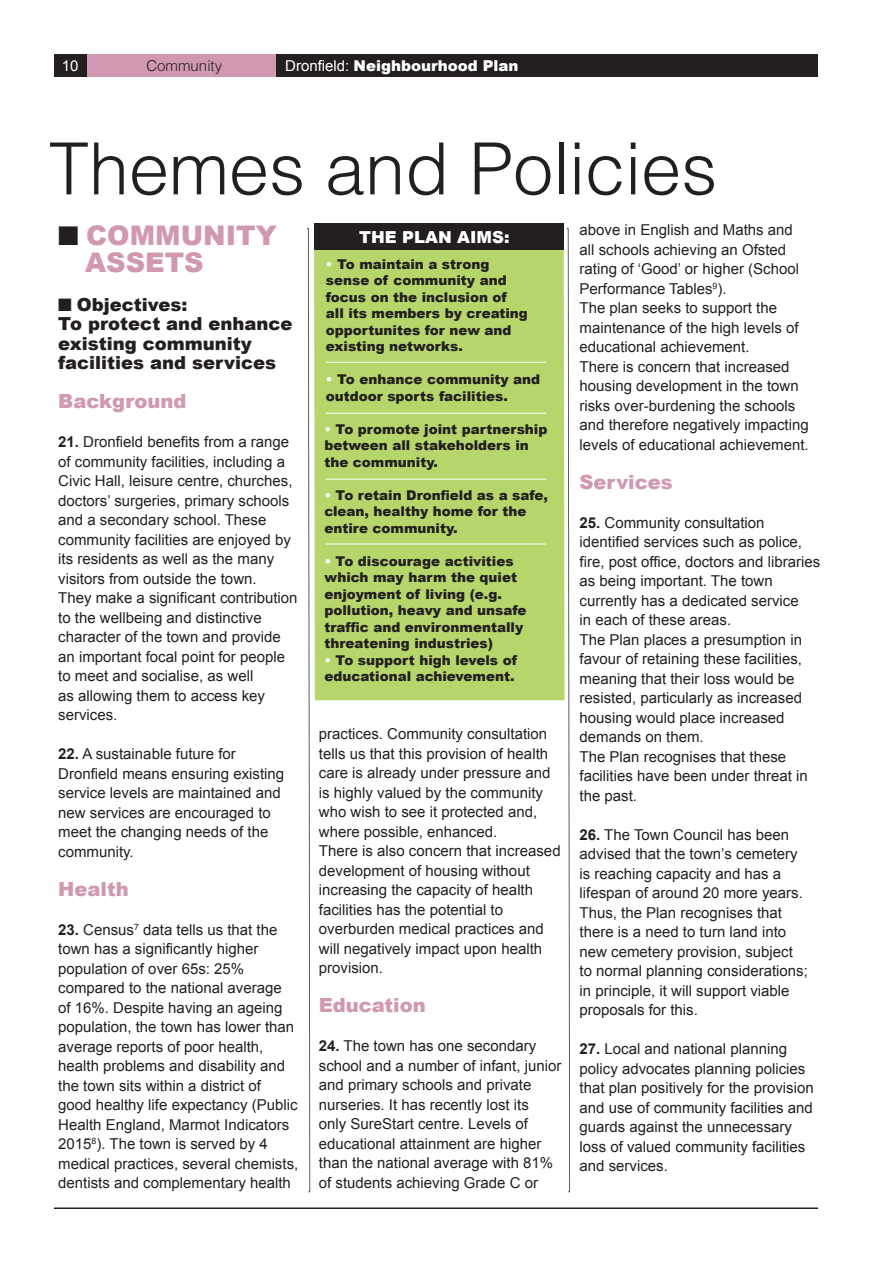
<style>
.page{position:relative;width:893px;height:1263px;background:#fff}
.page>*{position:absolute;margin:0;border:0;box-sizing:border-box;transform-origin:0 0}
.t1{font:300 72px "Helvetica";color:#231f20}
.t2{font:900 27px/27px "Arial";color:#d198b1}
.t3{font:900 19.5px "Arial";color:#d198b1}
.t4{font:900 18px/19.5px "Arial";color:#231f20}
.t5{font:900 16.5px "Arial";color:#fff}
.t6{font:15px/19.5px "Arial";color:#231f20}
.t7{font:900 15px "Arial";color:#fff}
.t8{font:300 15px "Helvetica";color:#231f20}
.t9{font:15px "Arial";color:#fff}
.t10{font:900 13.5px/16.5px "Arial";color:#231f20}
.s1{font-weight:400}
.s2{color:#231f20}
.s3{font-weight:700}
.s4{color:#fff}
</style>
<div class="page">
<div style="left:54px;top:54px;width:764px;height:23px;background:#231f20"></div>
<div style="left:87px;top:54px;width:189px;height:23px;background:#d198b1"></div>
<hr style="left:54px;top:1207px;width:764px;height:2px;background:#231f20">
<div style="left:314px;top:249px;width:250px;height:451px;background:#b6d66b"></div>
<div style="left:314px;top:223px;width:250px;height:26px;background:#231f20"></div>
<hr style="left:325px;top:362px;width:221px;height:1px;background:#fff">
<hr style="left:325px;top:479px;width:221px;height:1px;background:#fff">
<hr style="left:325px;top:544px;width:221px;height:1px;background:#fff">
<hr style="left:325px;top:413px;width:221px;height:1px;background:#fff">
<svg style="left:308px;top:228px;width:3px;height:964px"></svg>
<svg style="left:568px;top:228px;width:2px;height:964px"></svg>
<p class="t9" style="left:62px;top:56px;width:18px">10</p>
<p class="t8" style="left:146px;top:56px;width:77px">Community</p>
<p class="t7" style="left:285px;top:55px;width:235px"><span class="s1">Dronfield:</span> Neighbourhood Plan</p>
<h1 class="t1" style="left:49px;top:124px;width:670px">Themes and Policies</h1>
<h2 class="t2" style="left:85px;top:221px;width:193px;text-indent:-27px"><span class="s2">■</span> COMMUNITY<br>ASSETS</h2>
<p class="t4" style="left:58px;top:294px;width:236px">■ Objectives:<br>To protect and enhance existing community facilities and services</p>
<h3 class="t3" style="left:58px;top:387px;width:130px">Background</h3>
<p class="t6" style="left:58px;top:432px;width:241px"><span class="s3">21.</span> Dronfield benefits from a range of community facilities, including a<br>Civic Hall, leisure centre, churches, doctors’ surgeries, primary schools and a secondary school. These community facilities are enjoyed by its residents as well as the many visitors from outside the town.<br>They make a significant contribution to the wellbeing and distinctive character of the town and provide an important focal point for people to meet and socialise, as well<br>as allowing them to access key services.</p>
<p class="t6" style="left:58px;top:744px;width:227px"><span class="s3">22.</span> A sustainable future for<br>Dronfield means ensuring existing service levels are maintained and new services are encouraged to meet the changing needs of the community.</p>
<h3 class="t3" style="left:58px;top:875px;width:72px">Health</h3>
<p class="t6" style="left:58px;top:920px;width:242px"><span class="s3">23.</span> Census<sup>7</sup> data tells us that the town has a significantly higher population of over 65s: 25% compared to the national average<br>of 16%. Despite having an ageing population, the town has lower than average reports of poor health, health problems and disability and the town sits within a district of<br>good healthy life expectancy (Public Health England, Marmot Indicators 2015<sup>8</sup>). The town is served by 4 medical practices, several chemists, dentists and complementary health</p>
<p class="t5" style="left:359px;top:225px;width:152px">THE PLAN AIMS:</p>
<p class="t10" style="left:326px;top:255px;width:204px"><span class="s4">•</span> To maintain a strong sense of community and focus on the inclusion of all its members by creating opportunites for new and existing networks.</p>
<p class="t10" style="left:326px;top:371px;width:216px"><span class="s4">•</span> To enhance community and outdoor sports facilities.</p>
<p class="t10" style="left:324px;top:420px;width:225px"><span class="s4">•</span> To promote joint partnership between all stakeholders in the community.</p>
<p class="t10" style="left:324px;top:486px;width:225px"><span class="s4">•</span> To retain Dronfield as a safe, clean, healthy home for the entire community.</p>
<p class="t10" style="left:324px;top:552px;width:204px"><span class="s4">•</span> To discourage activities which may harm the quiet enjoyment of living (e.g. pollution, heavy and unsafe traffic and environmentally threatening industries)</p>
<p class="t10" style="left:324px;top:651px;width:194px"><span class="s4">•</span> To support high levels of educational achievement.</p>
<p class="t6" style="left:319px;top:724px;width:243px">practices. Community consultation tells us that this provision of health care is already under pressure and is highly valued by the community who wish to see it protected and, where possible, enhanced.<br>There is also concern that increased development of housing without increasing the capacity of health facilities has the potential to overburden medical practices and will negatively impact upon health provision.</p>
<h3 class="t3" style="left:319px;top:991px;width:108px">Education</h3>
<p class="t6" style="left:319px;top:1036px;width:244px"><span class="s3">24.</span> The town has one secondary school and a number of infant, junior and primary schools and private nurseries. It has recently lost its<br>only SureStart centre. Levels of educational attainment are higher than the national average with 81% of students achieving Grade C or</p>
<p class="t6" style="left:579px;top:220px;width:231px">above in English and Maths and all schools achieving an Ofsted rating of ‘Good’ or higher (School<br>Performance Tables<sup>9</sup>).<br>The plan seeks to support the maintenance of the high levels of educational achievement.<br>There is concern that increased housing development in the town risks over-burdening the schools and therefore negatively impacting levels of educational achievement.</p>
<h3 class="t3" style="left:579px;top:468px;width:95px">Services</h3>
<p class="t6" style="left:579px;top:513px;width:242px"><span class="s3">25.</span> Community consultation identified services such as police, fire, post office, doctors and libraries as being important. The town currently has a dedicated service<br>in each of these areas.<br>The Plan places a presumption in favour of retaining these facilities, meaning that their loss would be resisted, particularly as increased housing would place increased demands on them.<br>The Plan recognises that these facilities have been under threat in the past.</p>
<p class="t6" style="left:579px;top:825px;width:230px"><span class="s3">26.</span> The Town Council has been advised that the town’s cemetery is reaching capacity and has a lifespan of around 20 more years.<br>Thus, the Plan recognises that there is a need to turn land into new cemetery provision, subject to normal planning considerations; in principle, it will support viable proposals for this.</p>
<p class="t6" style="left:579px;top:1039px;width:236px"><span class="s3">27.</span> Local and national planning policy advocates planning policies that plan positively for the provision and use of community facilities and guards against the unnecessary loss of valued community facilities and services.</p>
</div>
